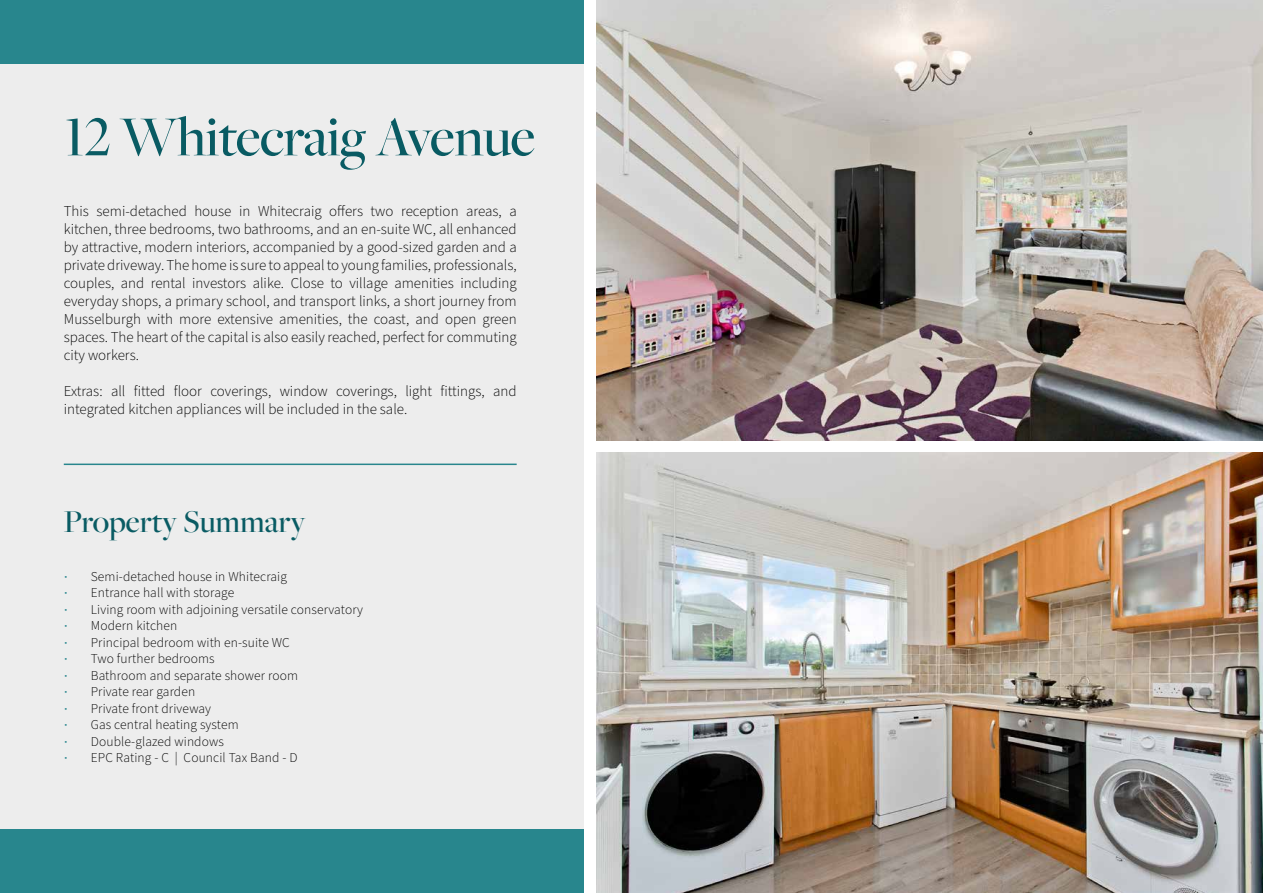
<style>
.page{position:relative;width:1263px;height:893px;background:#fff}
.page>*{position:absolute;margin:0;border:0;box-sizing:border-box;transform-origin:0 0}
.t1{font:500 58.5px "Freight Big Pro";letter-spacing:-.01em;color:#095b63}
.t2{font:500 33px "Freight Big Pro";color:#095b63}
.t3{font:300 15px/18px "Source Sans Pro";color:#000;text-align:justify}
.t4{font:300 13.5px "Source Sans Pro";letter-spacing:.01em;color:#000}
.s1{font-family:"Montserrat";font-size:15px;color:#28868d}
</style>
<div class="page">
<div style="left:0;top:0;width:584px;height:893px;background:#ededed"></div>
<img style="left:596px;top:0;width:667px;height:440px">
<img style="left:596px;top:453px;width:667px;height:440px">
<div style="left:0;top:0;width:584px;height:64px;background:#28868d"></div>
<div style="left:0;top:829px;width:584px;height:64px;background:#28868d"></div>
<hr style="left:64px;top:464px;width:453px;height:1px;background:#28868d">
<h1 class="t1" style="left:64px;top:98px;width:473px">12 Whitecraig Avenue</h1>
<p class="t3" style="left:64px;top:203px;width:454px">This semi-detached house in Whitecraig offers two reception areas, a kitchen, three bedrooms, two bathrooms, and an en-suite WC, all enhanced by attractive, modern interiors, accompanied by a good-sized garden and a private driveway. The home is sure to appeal to young families, professionals, couples, and rental investors alike. Close to village amenities including everyday shops, a primary school, and transport links, a short journey from Musselburgh with more extensive amenities, the coast, and open green spaces. The heart of the capital is also easily reached, perfect for commuting city workers.</p>
<p class="t3" style="left:64px;top:383px;width:454px">Extras: all fitted floor coverings, window coverings, light fittings, and integrated kitchen appliances will be included in the sale.</p>
<h2 class="t2" style="left:64px;top:500px;width:243px">Property Summary</h2>
<p class="t4" style="left:64px;top:567px;width:225px"><span class="s1">•</span> Semi-detached house in Whitecraig</p>
<p class="t4" style="left:64px;top:584px;width:172px"><span class="s1">•</span> Entrance hall with storage</p>
<p class="t4" style="left:64px;top:600px;width:301px"><span class="s1">•</span> Living room with adjoining versatile conservatory</p>
<p class="t4" style="left:64px;top:617px;width:115px"><span class="s1">•</span> Modern kitchen</p>
<p class="t4" style="left:64px;top:633px;width:228px"><span class="s1">•</span> Principal bedroom with en-suite WC</p>
<p class="t4" style="left:64px;top:650px;width:152px"><span class="s1">•</span> Two further bedrooms</p>
<p class="t4" style="left:64px;top:666px;width:236px"><span class="s1">•</span> Bathroom and separate shower room</p>
<p class="t4" style="left:64px;top:683px;width:133px"><span class="s1">•</span> Private rear garden</p>
<p class="t4" style="left:64px;top:699px;width:149px"><span class="s1">•</span> Private front driveway</p>
<p class="t4" style="left:64px;top:716px;width:176px"><span class="s1">•</span> Gas central heating system</p>
<p class="t4" style="left:64px;top:732px;width:162px"><span class="s1">•</span> Double-glazed windows</p>
<p class="t4" style="left:64px;top:749px;width:235px"><span class="s1">•</span> EPC Rating - C | Council Tax Band - D</p>
</div>
